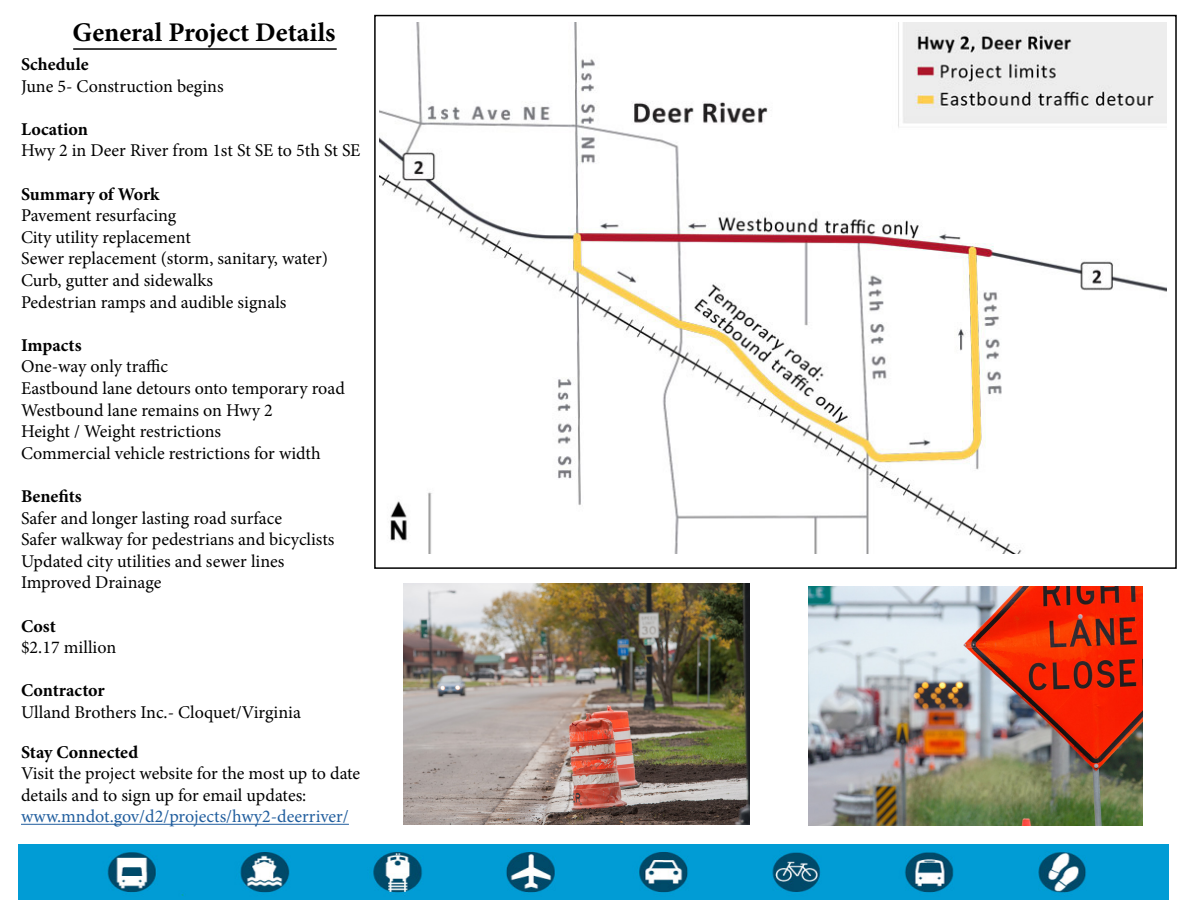
<style>
.page{position:relative;width:1188px;height:918px;background:#fff}
.page>*{position:absolute;margin:0;border:0;box-sizing:border-box;transform-origin:0 0}
.t1{font:700 27px "Minion Pro";color:#000}
.t2{font:18px/21.6px "Minion Pro";color:#000}
.t3{font:700 18px "Minion Pro";color:#000}
.t4{font:18px "Minion Pro";color:#215e9e}
</style>
<div class="page">
<img style="left:18px;top:845px;width:1151px;height:55px">
<img style="left:379px;top:22px;width:788px;height:531px">
<hr style="left:73px;top:48px;width:264px;height:2px;background:#000">
<img style="left:809px;top:586px;width:333px;height:239px">
<img style="left:403px;top:583px;width:347px;height:241px">
<hr style="left:21px;top:824px;width:328px;height:1px;background:#215e9e">
<h1 class="t1" style="left:72px;top:13px;width:265px">General Project Details</h1>
<p class="t3" style="left:21px;top:52px;width:69px">Schedule</p>
<p class="t2" style="left:21px;top:75px;width:204px">June 5- Construction begins</p>
<p class="t3" style="left:21px;top:116px;width:68px">Location</p>
<p class="t2" style="left:21px;top:140px;width:341px">Hwy 2 in Deer River from 1st St SE to 5th St SE</p>
<p class="t3" style="left:21px;top:181px;width:140px">Summary of Work</p>
<p class="t2" style="left:21px;top:205px;width:308px">Pavement resurfacing<br>City utility replacement<br>Sewer replacement (storm, sanitary, water)<br>Curb, gutter and sidewalks<br>Pedestrian ramps and audible signals</p>
<p class="t3" style="left:21px;top:332px;width:62px">Impacts</p>
<p class="t2" style="left:21px;top:356px;width:325px">One-way only traffic<br>Eastbound lane detours onto temporary road Westbound lane remains on Hwy 2<br>Height / Weight restrictions<br>Commercial vehicle restrictions for width</p>
<p class="t3" style="left:21px;top:484px;width:62px">Benefits</p>
<p class="t2" style="left:21px;top:507px;width:315px">Safer and longer lasting road surface<br>Safer walkway for pedestrians and bicyclists Updated city utilities and sewer lines Improved Drainage</p>
<p class="t3" style="left:21px;top:613px;width:36px">Cost</p>
<p class="t2" style="left:21px;top:637px;width:97px">$2.17 million</p>
<p class="t3" style="left:21px;top:678px;width:85px">Contractor</p>
<p class="t2" style="left:21px;top:702px;width:282px">Ulland Brothers Inc.- Cloquet/Virginia</p>
<p class="t3" style="left:21px;top:739px;width:119px">Stay Connected</p>
<p class="t2" style="left:21px;top:763px;width:341px">Visit the project website for the most up to date details and to sign up for email updates:</p>
<p class="t4" style="left:21px;top:805px;width:329px">www.mndot.gov/d2/projects/hwy2-deerriver/</p>
</div>
